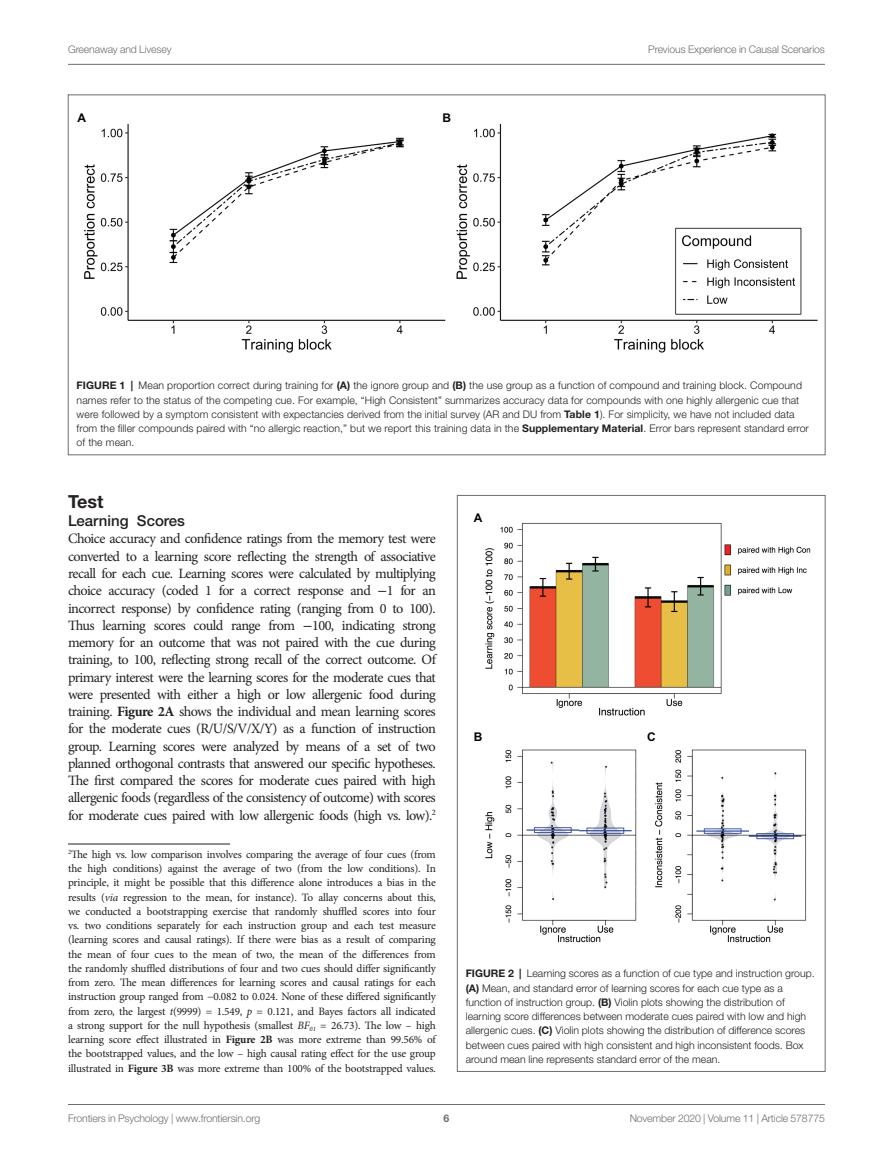
<style>
.page{position:relative;width:893px;height:1170px;background:#fff}
.page>*{position:absolute;margin:0;border:0;box-sizing:border-box;transform-origin:0 0}
.TEXT_FLUSH{font:700 18px "Helvetica Neue LT Std";color:#231f20}
.TEXT_FLUSH-2{font:500 15px "Helvetica Neue LT Std";color:#231f20}
.TEXT_FLUSH-3{font:14.25px/17.2px "Minion Pro";letter-spacing:-.04em;color:#231f20;text-align:justify}
.t1{font:700 12px "Arial";color:#040503}
.FOOTNOTE_-_2DIGIT{font:11.25px/14.2px "Minion Pro";letter-spacing:-.015em;color:#231f20;text-align:justify}
.FIG_LEG{font:300 10.5px/14.2px "Helvetica Neue LT Std";letter-spacing:.01em;color:#231f20}
.t2{font:300 10.5px "Helvetica Neue LT Std";letter-spacing:-.015em;color:#6c6d70}
.t3{font:700 10.5px "Helvetica Neue LT Std";color:#6c6d70}
.s1{font-weight:700}
.s2{font-family:"STIX General"}
.s3{font-style:italic}
</style>
<div class="page">
<hr style="left:68px;top:64px;width:757px;height:1px;background:#6c6d70">
<hr style="left:68px;top:1104px;width:757px;height:1px;background:#6c6d70">
<hr style="left:68px;top:843px;width:162px;height:1px;background:#231f20">
<img style="left:485px;top:523px;width:326px;height:420px">
<img style="left:84px;top:124px;width:734px;height:229px">
<p class="t2" style="left:68px;top:42px;width:105px">Greenaway and Livesey</p>
<p class="t2" style="left:648px;top:42px;width:178px">Previous Experience in Causal Scenarios</p>
<p class="t1" style="left:77px;top:110px;width:10px">A</p>
<p class="t1" style="left:442px;top:110px;width:10px">B</p>
<p class="FIG_LEG" style="left:77px;top:378px;width:734px"><span class="s1">FIGURE 1 |</span> Mean proportion correct during training for <span class="s1">(A)</span> the ignore group and <span class="s1">(B)</span> the use group as a function of compound and training block. Compound names refer to the status of the competing cue. For example, “High Consistent” summarizes accuracy data for compounds with one highly allergenic cue that were followed by a symptom consistent with expectancies derived from the initial survey (AR and DU from <span class="s1">Table 1</span>). For simplicity, we have not included data from the filler compounds paired with “no allergic reaction,” but we report this training data in the <span class="s1">Supplementary Material</span>. Error bars represent standard error of the mean.</p>
<p class="TEXT_FLUSH" style="left:68px;top:490px;width:37px">Test</p>
<p class="TEXT_FLUSH-2" style="left:68px;top:512px;width:118px">Learning Scores</p>
<p class="TEXT_FLUSH-3" style="left:68px;top:530px;width:369px">Choice accuracy and confidence ratings from the memory test were converted to a learning score reflecting the strength of associative recall for each cue. Learning scores were calculated by multiplying choice accuracy (coded 1 for a correct response and <span class="s2">−</span>1 for an incorrect response) by confidence rating (ranging from 0 to 100).<br>Thus learning scores could range from <span class="s2">−</span>100, indicating strong memory for an outcome that was not paired with the cue during training, to 100, reflecting strong recall of the correct outcome. Of primary interest were the learning scores for the moderate cues that were presented with either a high or low allergenic food during training. <span class="s1">Figure 2A</span> shows the individual and mean learning scores</p>
<p class="TEXT_FLUSH-3" style="left:68px;top:720px;width:369px">for the moderate cues (R/U/S/V/X/Y) as a function of instruction group. Learning scores were analyzed by means of a set of two planned orthogonal contrasts that answered our specific hypotheses.<br>The first compared the scores for moderate cues paired with high allergenic foods (regardless of the consistency of outcome) with scores for moderate cues paired with low allergenic foods (high vs. low).<sup>2</sup></p>
<p class="FOOTNOTE_-_2DIGIT" style="left:68px;top:847px;width:369px"><sup>2</sup>The high vs. low comparison involves comparing the average of four cues (from the high conditions) against the average of two (from the low conditions). In principle, it might be possible that this difference alone introduces a bias in the results (<span class="s3">via</span> regression to the mean, for instance). To allay concerns about this, we conducted a bootstrapping exercise that randomly shuffled scores into four vs. two conditions separately for each instruction group and each test measure (learning scores and causal ratings). If there were bias as a result of comparing the mean of four cues to the mean of two, the mean of the differences from the randomly shuffled distributions of four and two cues should differ significantly from zero. The mean differences for learning scores and causal ratings for each instruction group ranged from −0.082 to 0.024. None of these differed significantly from zero, the largest <span class="s3">t</span>(9999) = 1.549, <span class="s3">p</span> = 0.121, and Bayes factors all indicated a strong support for the null hypothesis (smallest <span class="s3">BF</span><sub>01</sub> = 26.73). The low – high learning score effect illustrated in <span class="s1">Figure 2B</span> was more extreme than 99.56% of the bootstrapped values, and the low – high causal rating effect for the use group illustrated in <span class="s1">Figure 3B</span> was more extreme than 100% of the bootstrapped values.</p>
<p class="t1" style="left:474px;top:509px;width:10px">A</p>
<p class="t1" style="left:474px;top:728px;width:10px">B</p>
<p class="t1" style="left:647px;top:728px;width:10px">C</p>
<p class="FIG_LEG" style="left:466px;top:966px;width:350px"><span class="s1">FIGURE 2 |</span> Learning scores as a function of cue type and instruction group. <span class="s1">(A)</span> Mean, and standard error of learning scores for each cue type as a function of instruction group. <span class="s1">(B)</span> Violin plots showing the distribution of learning score differences between moderate cues paired with low and high allergenic cues. <span class="s1">(C)</span> Violin plots showing the distribution of difference scores between cues paired with high consistent and high inconsistent foods. Box around mean line represents standard error of the mean.</p>
<p class="t2" style="left:68px;top:1111px;width:194px">Frontiers in Psychology | www.frontiersin.org</p>
<p class="t3" style="left:444px;top:1111px;width:7px">6</p>
<p class="t2" style="left:630px;top:1111px;width:197px">November 2020 | Volume 11 | Article 578775</p>
</div>
